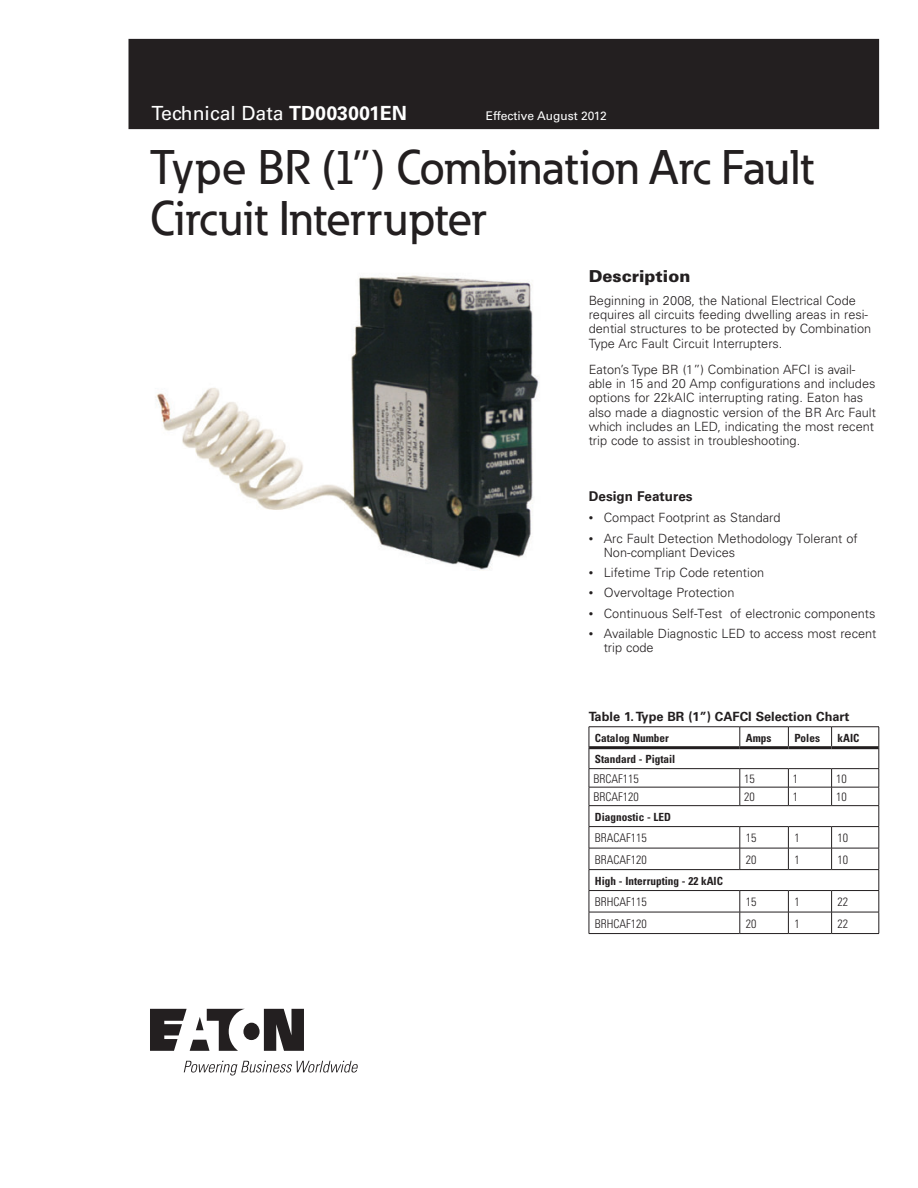
<style>
.page{position:relative;width:918px;height:1188px;background:#fff}
.page>*{position:absolute;margin:0;border:0;box-sizing:border-box;transform-origin:0 0}
.t1{font:500 48px/51px "Eaton";color:#231f20}
.t2{font:19.5px "Univers";color:#fff}
.t3{font:900 16.5px "Univers";color:#231f20}
.t4{font:700 13.5px "Univers";color:#231f20}
.t5{font:300 12.75px/14.2px "Univers";color:#231f20}
.t6{font:700 12.75px "Univers";color:#231f20}
.t7{font:300 condensed 12px "Univers";color:#231f20}
.t8{font:12px "Univers";color:#fff}
.t9{font:700 condensed 11.25px "Univers";color:#231f20}
.s1{font-weight:700}
.s2{font-size:9px}
</style>
<div class="page">
<div style="left:129px;top:39px;width:750px;height:90px;background:#231f20"></div>
<img style="left:155px;top:275px;width:385px;height:296px">
<svg style="left:150px;top:1009px;width:154px;height:42px"></svg>
<svg style="left:184px;top:1061px;width:174px;height:15px"></svg>
<hr style="left:589px;top:768px;width:151px;height:1px;background:#231f20">
<hr style="left:740px;top:768px;width:48px;height:1px;background:#231f20">
<hr style="left:788px;top:768px;width:44px;height:1px;background:#231f20">
<hr style="left:832px;top:768px;width:47px;height:1px;background:#231f20">
<hr style="left:589px;top:787px;width:151px;height:1px;background:#231f20">
<hr style="left:740px;top:787px;width:48px;height:1px;background:#231f20">
<svg style="left:740px;top:769px;width:1px;height:36px"></svg>
<hr style="left:788px;top:787px;width:44px;height:1px;background:#231f20">
<svg style="left:788px;top:769px;width:1px;height:36px"></svg>
<hr style="left:832px;top:787px;width:47px;height:1px;background:#231f20">
<svg style="left:831px;top:769px;width:1px;height:36px"></svg>
<hr style="left:589px;top:805px;width:151px;height:1px;background:#231f20">
<hr style="left:740px;top:805px;width:48px;height:1px;background:#231f20">
<hr style="left:788px;top:805px;width:44px;height:1px;background:#231f20">
<hr style="left:832px;top:805px;width:47px;height:1px;background:#231f20">
<hr style="left:589px;top:826px;width:151px;height:1px;background:#231f20">
<hr style="left:740px;top:826px;width:48px;height:1px;background:#231f20">
<hr style="left:788px;top:826px;width:44px;height:1px;background:#231f20">
<hr style="left:832px;top:826px;width:47px;height:1px;background:#231f20">
<hr style="left:589px;top:848px;width:151px;height:1px;background:#231f20">
<hr style="left:740px;top:848px;width:48px;height:1px;background:#231f20">
<svg style="left:740px;top:827px;width:1px;height:42px"></svg>
<hr style="left:788px;top:848px;width:44px;height:1px;background:#231f20">
<svg style="left:788px;top:827px;width:1px;height:42px"></svg>
<hr style="left:832px;top:848px;width:47px;height:1px;background:#231f20">
<svg style="left:831px;top:827px;width:1px;height:42px"></svg>
<hr style="left:589px;top:869px;width:151px;height:1px;background:#231f20">
<hr style="left:740px;top:869px;width:48px;height:1px;background:#231f20">
<hr style="left:788px;top:869px;width:44px;height:1px;background:#231f20">
<hr style="left:832px;top:869px;width:47px;height:1px;background:#231f20">
<hr style="left:589px;top:890px;width:151px;height:1px;background:#231f20">
<hr style="left:740px;top:890px;width:48px;height:1px;background:#231f20">
<hr style="left:788px;top:890px;width:44px;height:1px;background:#231f20">
<hr style="left:832px;top:890px;width:47px;height:1px;background:#231f20">
<hr style="left:589px;top:912px;width:151px;height:1px;background:#231f20">
<hr style="left:740px;top:912px;width:48px;height:1px;background:#231f20">
<svg style="left:740px;top:891px;width:1px;height:42px"></svg>
<hr style="left:788px;top:912px;width:44px;height:1px;background:#231f20">
<svg style="left:788px;top:891px;width:1px;height:42px"></svg>
<hr style="left:832px;top:912px;width:47px;height:1px;background:#231f20">
<svg style="left:831px;top:891px;width:1px;height:42px"></svg>
<hr style="left:589px;top:933px;width:151px;height:1px;background:#231f20">
<hr style="left:740px;top:933px;width:48px;height:1px;background:#231f20">
<hr style="left:788px;top:933px;width:44px;height:1px;background:#231f20">
<hr style="left:832px;top:933px;width:47px;height:1px;background:#231f20">
<svg style="left:589px;top:727px;width:1px;height:206px"></svg>
<hr style="left:589px;top:726px;width:151px;height:1px;background:#231f20">
<hr style="left:740px;top:726px;width:48px;height:1px;background:#231f20">
<hr style="left:788px;top:726px;width:44px;height:1px;background:#231f20">
<hr style="left:832px;top:726px;width:47px;height:1px;background:#231f20">
<svg style="left:740px;top:727px;width:1px;height:19px"></svg>
<svg style="left:788px;top:727px;width:1px;height:19px"></svg>
<svg style="left:831px;top:727px;width:1px;height:19px"></svg>
<svg style="left:879px;top:727px;width:1px;height:206px"></svg>
<hr style="left:589px;top:746px;width:151px;height:3px;background:#231f20">
<hr style="left:740px;top:746px;width:48px;height:3px;background:#231f20">
<hr style="left:788px;top:746px;width:44px;height:3px;background:#231f20">
<hr style="left:832px;top:746px;width:47px;height:3px;background:#231f20">
<h2 class="t2" style="left:152px;top:101px;width:257px">Technical Data <span class="s1">TD003001EN</span></h2>
<p class="t8" style="left:486px;top:109px;width:123px">Effective August 2012</p>
<h1 class="t1" style="left:150px;top:141px;width:665px">Type BR (1”) Combination Arc Fault<br>Circuit Interrupter</h1>
<p class="t3" style="left:589px;top:265px;width:103px">Description</p>
<p class="t5" style="left:589px;top:293px;width:284px">Beginning in 2008, the National Electrical Code requires all circuits feeding dwelling areas in resi&shy;dential structures to be protected by Combination Type Arc Fault Circuit Interrupters.</p>
<p class="t5" style="left:589px;top:362px;width:289px">Eaton’s Type BR (1”) Combination AFCI is avail&shy;able in 15 and 20 Amp configurations and includes options for 22kAIC interrupting rating. Eaton has also made a diagnostic version of the BR Arc Fault which includes an LED, indicating the most recent trip code to assist in troubleshooting.</p>
<p class="t4" style="left:589px;top:488px;width:105px">Design Features</p>
<p class="t5" style="left:589px;top:511px;width:193px"><span class="s2">•</span> Compact Footprint as Standard</p>
<p class="t5" style="left:604px;top:531px;width:256px;text-indent:-15px"><span class="s2">•</span> Arc Fault Detection Methodology Tolerant of<br>Non-compliant Devices</p>
<p class="t5" style="left:589px;top:565px;width:177px"><span class="s2">•</span> Lifetime Trip Code retention</p>
<p class="t5" style="left:589px;top:586px;width:147px"><span class="s2">•</span> Overvoltage Protection</p>
<p class="t5" style="left:589px;top:606px;width:288px"><span class="s2">•</span> Continuous Self-Test of electronic components</p>
<p class="t5" style="left:604px;top:626px;width:274px;text-indent:-15px"><span class="s2">•</span> Available Diagnostic LED to access most recent trip code</p>
<p class="t6" style="left:589px;top:709px;width:262px">Table 1. Type BR (1”) CAFCI Selection Chart</p>
<p class="t9" style="left:595px;top:731px;width:76px">Catalog Number</p>
<p class="t9" style="left:746px;top:731px;width:27px">Amps</p>
<p class="t9" style="left:794px;top:731px;width:27px">Poles</p>
<p class="t9" style="left:838px;top:731px;width:23px">kAIC</p>
<p class="t9" style="left:595px;top:752px;width:82px">Standard - Pigtail</p>
<p class="t7" style="left:593px;top:771px;width:47px">BRCAF115</p>
<p class="t7" style="left:744px;top:771px;width:12px">15</p>
<p class="t7" style="left:793px;top:771px;width:7px">1</p>
<p class="t7" style="left:836px;top:771px;width:12px">10</p>
<p class="t7" style="left:593px;top:790px;width:47px">BRCAF120</p>
<p class="t7" style="left:744px;top:790px;width:12px">20</p>
<p class="t7" style="left:793px;top:790px;width:7px">1</p>
<p class="t7" style="left:836px;top:790px;width:12px">10</p>
<p class="t9" style="left:595px;top:810px;width:78px">Diagnostic - LED</p>
<p class="t7" style="left:595px;top:831px;width:53px">BRACAF115</p>
<p class="t7" style="left:746px;top:831px;width:12px">15</p>
<p class="t7" style="left:794px;top:831px;width:7px">1</p>
<p class="t7" style="left:838px;top:831px;width:12px">10</p>
<p class="t7" style="left:595px;top:852px;width:53px">BRACAF120</p>
<p class="t7" style="left:746px;top:852px;width:12px">20</p>
<p class="t7" style="left:794px;top:852px;width:7px">1</p>
<p class="t7" style="left:838px;top:852px;width:12px">10</p>
<p class="t9" style="left:595px;top:874px;width:130px">High - Interrupting - 22 kAIC</p>
<p class="t7" style="left:595px;top:895px;width:53px">BRHCAF115</p>
<p class="t7" style="left:746px;top:895px;width:12px">15</p>
<p class="t7" style="left:794px;top:895px;width:7px">1</p>
<p class="t7" style="left:838px;top:895px;width:12px">22</p>
<p class="t7" style="left:595px;top:916px;width:53px">BRHCAF120</p>
<p class="t7" style="left:746px;top:916px;width:12px">20</p>
<p class="t7" style="left:794px;top:916px;width:7px">1</p>
<p class="t7" style="left:838px;top:916px;width:12px">22</p>
</div>
